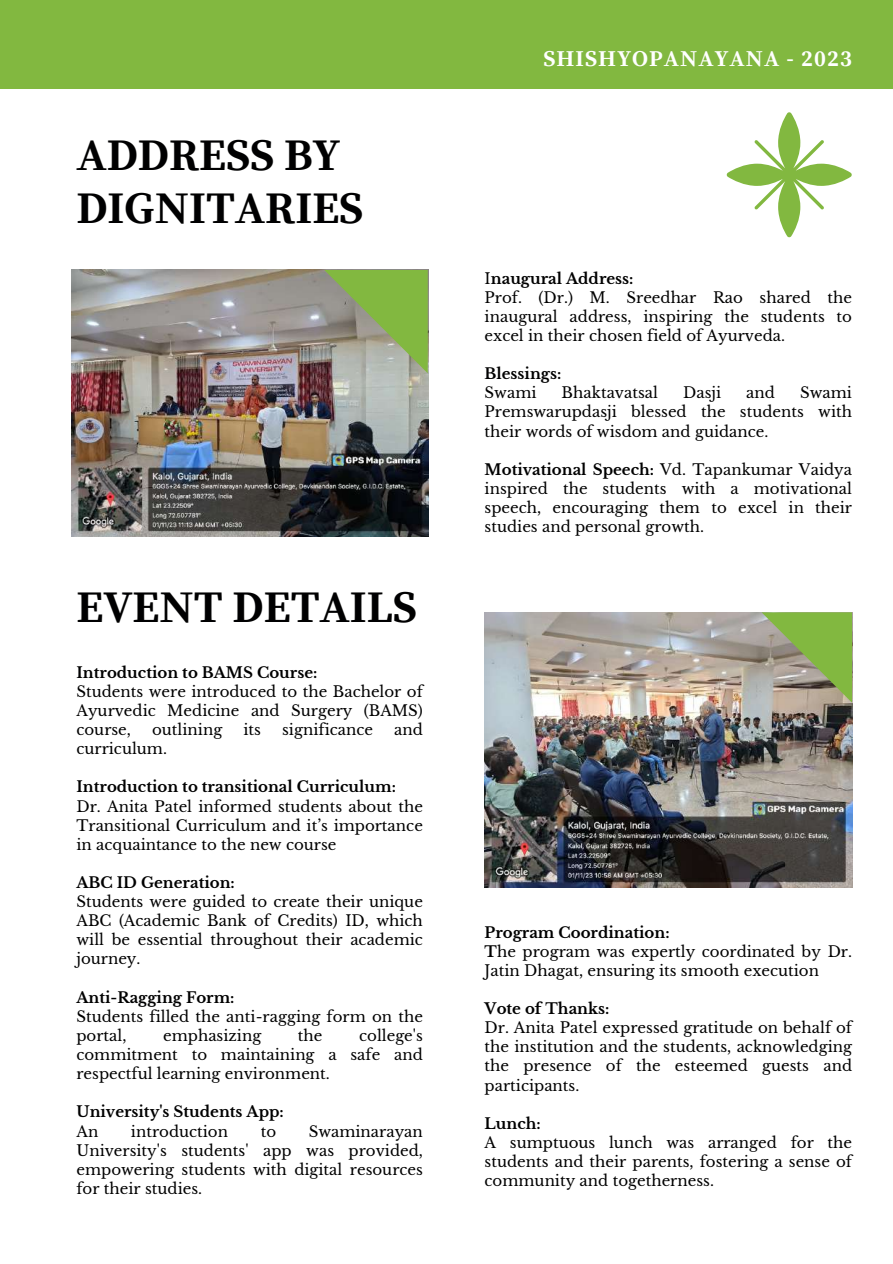
<style>
.page{position:relative;width:893px;height:1264px;background:#fff}
.page>*{position:absolute;margin:0;border:0;box-sizing:border-box;transform-origin:0 0}
.t1{font:700 45px/52.8px "Source Serif Pro";color:#000001}
.t2{font:700 22.5px "Source Serif Pro";letter-spacing:.05em;color:#fff}
.t3{font:15px/19px "Libre Baskerville";color:#000001;text-align:justify}
.t4{font:700 15px "Libre Baskerville";color:#000001}
.s1{font-weight:700}
</style>
<div class="page">
<div style="left:0;top:0;width:892px;height:89px;background:#82b840"></div>
<img style="left:72px;top:270px;width:356px;height:266px">
<img style="left:484px;top:612px;width:368px;height:275px">
<svg style="left:324px;top:270px;width:103px;height:103px;background:#90aa6a"></svg>
<svg style="left:761px;top:612px;width:91px;height:90px;background:#93a968"></svg>
<svg style="left:726px;top:112px;width:126px;height:126px"></svg>
<h1 class="t1" style="left:76px;top:130px;width:288px">ADDRESS BY<br>DIGNITARIES</h1>
<h1 class="t1" style="left:76px;top:582px;width:342px">EVENT DETAILS</h1>
<p class="t4" style="left:76px;top:663px;width:242px">Introduction to BAMS Course:</p>
<p class="t3" style="left:76px;top:682px;width:348px">Students were introduced to the Bachelor of Ayurvedic Medicine and Surgery (BAMS) course,</p>
<p class="t3" style="left:152px;top:720px;width:72px">outlining</p>
<p class="t3" style="left:243px;top:720px;width:19px">its</p>
<p class="t3" style="left:282px;top:720px;width:92px">significance</p>
<p class="t3" style="left:394px;top:720px;width:30px">and</p>
<p class="t3" style="left:76px;top:739px;width:92px">curriculum.</p>
<p class="t4" style="left:76px;top:777px;width:321px">Introduction to transitional Curriculum:</p>
<p class="t3" style="left:76px;top:796px;width:348px">Dr. Anita Patel informed students about the Transitional Curriculum and it’s importance in acquaintance to the new course</p>
<p class="t4" style="left:76px;top:873px;width:160px">ABC ID Generation:</p>
<p class="t3" style="left:76px;top:892px;width:348px">Students were guided to create their unique ABC (Academic Bank of Credits) ID, which will be essential throughout their academic journey.</p>
<p class="t4" style="left:76px;top:988px;width:159px">Anti-Ragging Form:</p>
<p class="t3" style="left:76px;top:1007px;width:348px">Students filled the anti-ragging form on the portal,</p>
<p class="t3" style="left:76px;top:1026px;width:348px;text-indent:282px">college's commitment to maintaining a safe and respectful learning environment.</p>
<p class="t4" style="left:76px;top:1102px;width:209px">University's Students App:</p>
<p class="t3" style="left:76px;top:1121px;width:23px">An</p>
<p class="t3" style="left:131px;top:1121px;width:99px">introduction</p>
<p class="t3" style="left:261px;top:1121px;width:17px">to</p>
<p class="t3" style="left:163px;top:1026px;width:100px">emphasizing</p>
<p class="t3" style="left:298px;top:1026px;width:26px">the</p>
<p class="t3" style="left:76px;top:1121px;width:348px;text-indent:232px">Swaminarayan University's students' app was provided, empowering students with digital resources for their studies.</p>
<h2 class="t2" style="left:543px;top:45px;width:310px">SHISHYOPANAYANA - 2023</h2>
<p class="t3" style="left:484px;top:269px;width:369px;text-align:left">I<span class="s1">naugural Address:<br></span>Prof. (Dr.) M. Sreedhar Rao shared the inaugural address, inspiring the students to excel in their chosen field of Ayurveda.</p>
<p class="t4" style="left:484px;top:364px;width:78px">Blessings:</p>
<p class="t3" style="left:484px;top:383px;width:53px">Swami</p>
<p class="t3" style="left:561px;top:383px;width:98px">Bhaktavatsal</p>
<p class="t3" style="left:683px;top:383px;width:40px">Dasji</p>
<p class="t3" style="left:746px;top:383px;width:30px">and</p>
<p class="t3" style="left:484px;top:383px;width:369px;text-indent:315px">Swami Premswarupdasji blessed the students with their words of wisdom and guidance.</p>
<p class="t3" style="left:484px;top:460px;width:369px"><span class="s1">Motivational Speech:</span> Vd. Tapankumar Vaidya inspired the students with a motivational speech, encouraging them to excel in their studies and personal growth.</p>
<p class="t3" style="left:484px;top:922px;width:369px;text-align:left"><span class="s1">Program Coordination:<br>T</span>he program was expertly coordinated by Dr.<br>Jatin Dhagat, ensuring its smooth execution</p>
<p class="t4" style="left:484px;top:999px;width:126px">Vote of Thanks:</p>
<p class="t3" style="left:484px;top:1018px;width:369px">Dr. Anita Patel expressed gratitude on behalf of the institution and the students, acknowledging the presence of the esteemed guests and participants.</p>
<p class="t4" style="left:484px;top:1114px;width:58px">Lunch:</p>
<p class="t3" style="left:484px;top:1133px;width:369px">A sumptuous lunch was arranged for the students and their parents, fostering a sense of community and togetherness.</p>
</div>
